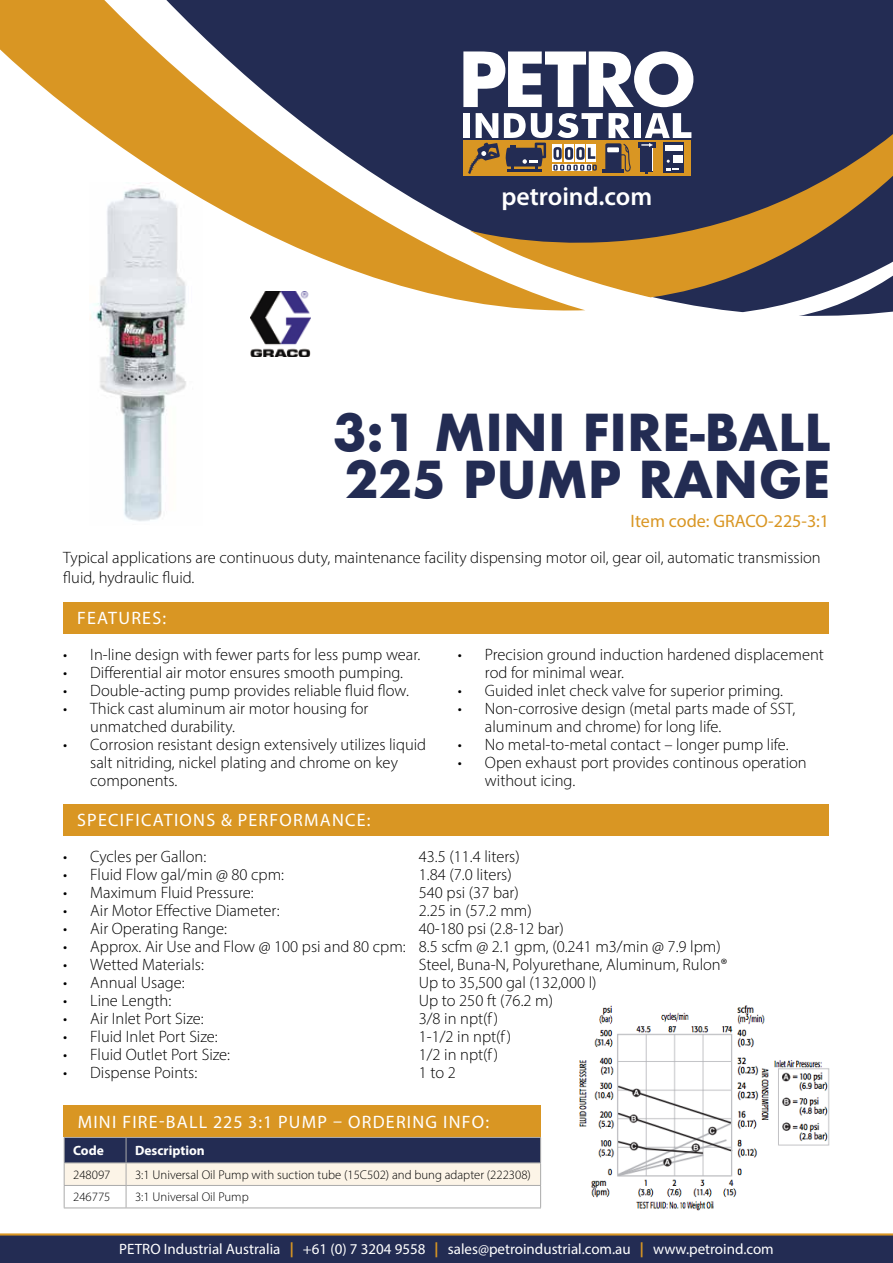
<style>
.page{position:relative;width:893px;height:1263px;background:#fff}
.page>*{position:absolute;margin:0;border:0;box-sizing:border-box;transform-origin:0 0}
.t1{font:700 77.55px "Futura BT";color:#fff}
.t2{font:700 49.5px/46.5px "Futura";color:#232c53}
.t3{font:600 25.8px "Myriad Pro";color:#fff}
.t4{font:18px "Myriad Pro";letter-spacing:.07em;color:#fff}
.t5{font:18px "Myriad Pro";color:#d99623}
.t6{font:300 16.5px/18px "Myriad Pro";color:#000}
.t7{font:15px "Myriad Pro";color:#fff}
.t8{font:700 13.5px "Myriad Pro";color:#fff}
.t9{font:300 12.75px "Myriad Pro";color:#000}
.s1{font-size:77.7px}
.s2{font-size:74.4px}
.s3{font-family:"Helvetica Neue";font-weight:700;color:#d99623}
</style>
<div class="page">
<img style="left:579px;top:1005px;width:251px;height:206px">
<img style="left:99px;top:321px;width:87px;height:201px">
<svg style="left:146px;top:0;width:747px;height:355px;fill:#232c53"></svg>
<svg style="left:0;top:0;width:585px;height:321px"></svg>
<svg style="left:470px;top:116px;width:423px;height:182px;background:#6f5e4f"></svg>
<svg style="left:742px;top:249px;width:151px;height:73px"></svg>
<div style="left:463px;top:113px;width:7px;height:25px;background:#fff"></div>
<div style="left:634px;top:113px;width:7px;height:25px;background:#fff"></div>
<div style="left:463px;top:140px;width:228px;height:35px;background:#d99623"></div>
<div style="left:640px;top:147px;width:13px;height:25px;background:#232c53"></div>
<div style="left:638px;top:142px;width:18px;height:5px;background:#232c53"></div>
<svg style="left:641px;top:113px;width:50px;height:60px"></svg>
<svg style="left:468px;top:113px;width:163px;height:61px"></svg>
<img style="left:250px;top:291px;width:61px;height:66px">
<div style="left:63px;top:602px;width:766px;height:31px;background:#d99623"></div>
<div style="left:63px;top:804px;width:766px;height:31px;background:#d99623"></div>
<div style="left:64px;top:1105px;width:477px;height:32px;background:#d99623"></div>
<svg style="left:64px;top:1137px;width:477px;height:70px"></svg>
<hr style="left:64px;top:1207px;width:62px;height:1px;background:#aaa">
<hr style="left:126px;top:1207px;width:415px;height:1px;background:#aaa">
<div style="left:0;top:1234px;width:893px;height:29px;background:#232c53"></div>
<hr style="left:0;top:1233px;width:893px;height:2px;background:#d99623">
<h1 class="t1" style="left:457px;top:32px;width:241px"><span class="s1">P</span>ETR<span class="s2">O</span></h1>
<h3 class="t3" style="left:501px;top:180px;width:152px">petroind.com</h3>
<h2 class="t2" style="left:333px;top:409px;width:499px">3:1 MINI FIRE-BALL<br>225 PUMP RANGE</h2>
<p class="t5" style="left:630px;top:510px;width:200px">Item code: GRACO-225-3:1</p>
<p class="t6" style="left:63px;top:548px;width:759px;line-height:19.5px">Typical applications are continuous duty, maintenance facility dispensing motor oil, gear oil, automatic transmission fluid, hydraulic fluid.</p>
<p class="t4" style="left:77px;top:607px;width:90px">FEATURES:</p>
<p class="t6" style="left:63px;top:645px;width:359px">• In-line design with fewer parts for less pump wear.</p>
<p class="t6" style="left:63px;top:663px;width:341px">• Differential air motor ensures smooth pumping.</p>
<p class="t6" style="left:63px;top:681px;width:347px">• Double-acting pump provides reliable fluid flow.</p>
<p class="t6" style="left:90px;top:699px;width:280px;text-indent:-27px">• Thick cast aluminum air motor housing for unmatched durability.</p>
<p class="t6" style="left:90px;top:735px;width:337px;text-indent:-27px">• Corrosion resistant design extensively utilizes liquid salt nitriding, nickel plating and chrome on key components.</p>
<p class="t4" style="left:77px;top:809px;width:295px">SPECIFICATIONS &amp; PERFORMANCE:</p>
<p class="t6" style="left:485px;top:645px;width:341px;text-indent:-27px">• Precision ground induction hardened displacement rod for minimal wear.</p>
<p class="t6" style="left:458px;top:681px;width:327px">• Guided inlet check valve for superior priming.</p>
<p class="t6" style="left:485px;top:699px;width:312px;text-indent:-27px">• Non-corrosive design (metal parts made of SST, aluminum and chrome) for long life.</p>
<p class="t6" style="left:458px;top:735px;width:332px">• No metal-to-metal contact – longer pump life.</p>
<p class="t6" style="left:485px;top:753px;width:323px;text-indent:-27px">• Open exhaust port provides continous operation without icing.</p>
<p class="t6" style="left:63px;top:847px;width:144px">• Cycles per Gallon:</p>
<p class="t6" style="left:419px;top:847px;width:102px">43.5 (11.4 liters)</p>
<p class="t6" style="left:63px;top:865px;width:222px">• Fluid Flow gal/min @ 80 cpm:</p>
<p class="t6" style="left:419px;top:865px;width:94px">1.84 (7.0 liters)</p>
<p class="t6" style="left:63px;top:883px;width:192px">• Maximum Fluid Pressure:</p>
<p class="t6" style="left:419px;top:883px;width:102px">540 psi (37 bar)</p>
<p class="t6" style="left:63px;top:901px;width:218px">• Air Motor Effective Diameter:</p>
<p class="t6" style="left:419px;top:901px;width:114px">2.25 in (57.2 mm)</p>
<p class="t6" style="left:63px;top:919px;width:165px">• Air Operating Range:</p>
<p class="t6" style="left:419px;top:919px;width:146px">40-180 psi (2.8-12 bar)</p>
<p class="t6" style="left:63px;top:937px;width:659px">• Approx. Air Use and Flow @ 100 psi and 80 cpm: 8.5 scfm @ 2.1 gpm, (0.241 m3/min @ 7.9 lpm)</p>
<p class="t6" style="left:63px;top:955px;width:142px">• Wetted Materials:</p>
<p class="t6" style="left:419px;top:955px;width:310px">Steel, Buna-N, Polyurethane, Aluminum, Rulon®</p>
<p class="t6" style="left:63px;top:973px;width:123px">• Annual Usage:</p>
<p class="t6" style="left:419px;top:973px;width:179px">Up to 35,500 gal (132,000 l)</p>
<p class="t6" style="left:63px;top:991px;width:110px">• Line Length:</p>
<p class="t6" style="left:419px;top:991px;width:136px">Up to 250 ft (76.2 m)</p>
<p class="t6" style="left:63px;top:1009px;width:142px">• Air Inlet Port Size:</p>
<p class="t6" style="left:419px;top:1009px;width:81px">3/8 in npt(f )</p>
<p class="t6" style="left:63px;top:1027px;width:156px">• Fluid Inlet Port Size:</p>
<p class="t6" style="left:419px;top:1027px;width:94px">1-1/2 in npt(f )</p>
<p class="t6" style="left:63px;top:1045px;width:168px">• Fluid Outlet Port Size:</p>
<p class="t6" style="left:419px;top:1045px;width:81px">1/2 in npt(f )</p>
<p class="t6" style="left:63px;top:1063px;width:136px">• Dispense Points:</p>
<p class="t6" style="left:419px;top:1063px;width:39px">1 to 2</p>
<p class="t4" style="left:78px;top:1111px;width:413px">MINI FIRE-BALL 225 3:1 PUMP – ORDERING INFO:</p>
<p class="t8" style="left:73px;top:1142px;width:32px">Code</p>
<p class="t8" style="left:135px;top:1142px;width:71px">Description</p>
<p class="t9" style="left:73px;top:1167px;width:39px">248097</p>
<p class="t9" style="left:135px;top:1167px;width:397px">3:1 Universal Oil Pump with suction tube (15C502) and bung adapter (222308)</p>
<p class="t9" style="left:73px;top:1189px;width:39px">246775</p>
<p class="t9" style="left:135px;top:1189px;width:115px">3:1 Universal Oil Pump</p>
<p class="t7" style="left:119px;top:1239px;width:656px">PETRO Industrial Australia <span class="s3">|</span> +61 (0) 7 3204 9558 <span class="s3">|</span> sales@petroindustrial.com.au <span class="s3">|</span> www.petroind.com</p>
</div>
